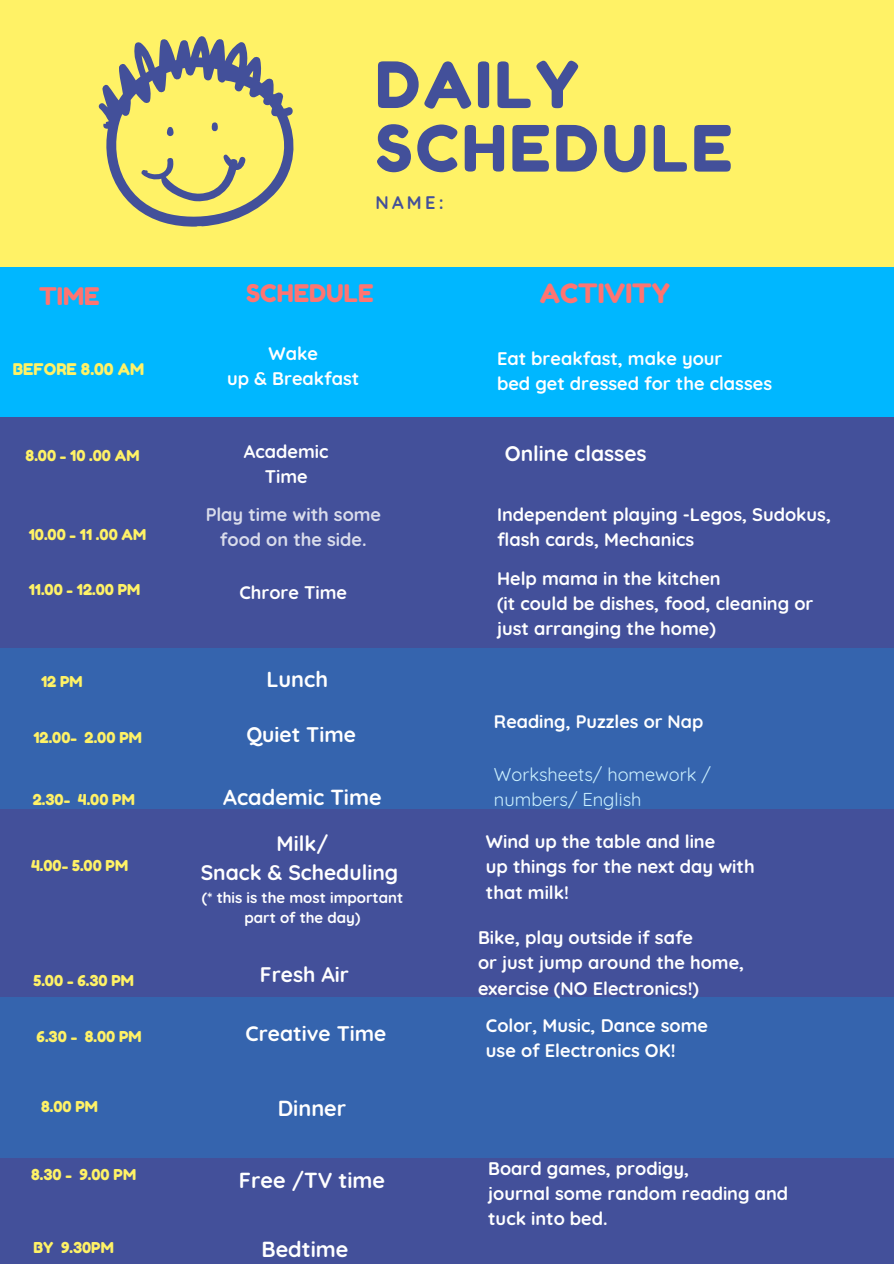
<style>
.page{position:relative;width:894px;height:1264px;background:#fff}
.page>*{position:absolute;margin:0;border:0;box-sizing:border-box;transform-origin:0 0}
.t1{font:63.6px/63.4px "Fredoka One";letter-spacing:.05em;color:#43509a}
.t2{font:26.55px "Fredoka One";color:#ff7471}
.t3{font:24.3px "Fredoka One";color:#ff7471}
.t4{font:700 21.75px "Quicksand";color:#fff}
.t5{font:700 21px "Quicksand";color:#fff}
.t6{font:700 18.15px/25.2px "Quicksand";color:#fff}
.t7{font:18.15px "Quicksand";color:#fff}
.t8{font:700 18.15px "Quicksand";color:#43509a}
.t9{font:700 18px "Quicksand";color:#fff}
.t10{font:16.05px "Fredoka One";color:#fff266}
.t11{font:15px "Fredoka One";color:#fff266}
.t12{font:700 15px/20.2px "Quicksand";color:#fff;text-align:center}
</style>
<div class="page">
<div style="left:0;top:0;width:893px;height:1263px;background:#fff266"></div>
<div style="left:0;top:267px;width:893px;height:150px;background:#00b7ff"></div>
<div style="left:0;top:417px;width:893px;height:846px;background:#43509a"></div>
<div style="left:0;top:648px;width:893px;height:160px;background:#3564ae"></div>
<div style="left:0;top:997px;width:893px;height:160px;background:#3564ae"></div>
<svg style="left:98px;top:36px;width:196px;height:191px"></svg>
<p class="t3" style="left:39px;top:281px;width:62px">TIME</p>
<p class="t10" style="left:13px;top:360px;width:133px">BEFORE 8.00 AM</p>
<p class="t1" style="left:375px;top:53px;width:358px">DAILY<br>SCHEDULE</p>
<p class="t8" style="left:375px;top:191px;width:70px">NAME:</p>
<p class="t3" style="left:246px;top:278px;width:129px">SCHEDULE</p>
<p class="t6" style="left:268px;top:340px;width:51px">Wake</p>
<p class="t6" style="left:227px;top:366px;width:134px">up &amp; Breakfast</p>
<p class="t2" style="left:539px;top:277px;width:132px">ACTIVITY</p>
<p class="t6" style="left:497px;top:345px;width:227px">Eat breakfast, make your</p>
<p class="t6" style="left:497px;top:371px;width:276px">bed get dressed for the classes</p>
<p class="t11" style="left:26px;top:446px;width:115px">8.00 - 10 .00 AM</p>
<p class="t6" style="left:244px;top:438px;width:86px">Academic</p>
<p class="t6" style="left:264px;top:464px;width:44px">Time</p>
<p class="t5" style="left:504px;top:439px;width:143px">Online classes</p>
<p class="t11" style="left:29px;top:525px;width:119px">10.00 - 11 .00 AM</p>
<p class="t11" style="left:29px;top:580px;width:113px">11.00 - 12.00 PM</p>
<p class="t6" style="left:205px;top:501px;width:177px;text-align:center">Play time with some food on the side.</p>
<p class="t6" style="left:497px;top:501px;width:335px">Independent playing -Legos, Sudokus, flash cards, Mechanics</p>
<p class="t6" style="left:239px;top:579px;width:109px">Chrore Time</p>
<p class="t6" style="left:497px;top:565px;width:225px">Help mama in the kitchen</p>
<p class="t6" style="left:497px;top:590px;width:318px">(it could be dishes, food, cleaning or just arranging the home)</p>
<p class="t11" style="left:41px;top:672px;width:43px">12 PM</p>
<p class="t4" style="left:266px;top:665px;width:63px">Lunch</p>
<p class="t11" style="left:33px;top:728px;width:110px">12.00- 2.00 PM</p>
<p class="t5" style="left:246px;top:721px;width:111px">Quiet Time</p>
<p class="t11" style="left:33px;top:790px;width:104px">2.30- 4.00 PM</p>
<p class="t4" style="left:223px;top:783px;width:160px">Academic Time</p>
<p class="t11" style="left:31px;top:856px;width:99px">4.00- 5.00 PM</p>
<p class="t11" style="left:33px;top:971px;width:102px">5.00 - 6.30 PM</p>
<p class="t5" style="left:276px;top:829px;width:53px">Milk/</p>
<p class="t5" style="left:201px;top:859px;width:199px">Snack &amp; Scheduling</p>
<p class="t12" style="left:202px;top:886px;width:203px">(* this is the most important part of the day)</p>
<p class="t5" style="left:260px;top:961px;width:90px">Fresh Air</p>
<p class="t9" style="left:494px;top:710px;width:211px">Reading, Puzzles or Nap</p>
<p class="t7" style="left:494px;top:762px;width:218px">Worksheets/ homework /</p>
<p class="t7" style="left:494px;top:787px;width:149px">numbers/ English</p>
<p class="t6" style="left:486px;top:828px;width:231px">Wind up the table and line</p>
<p class="t6" style="left:486px;top:854px;width:270px">up things for the next day with that milk!</p>
<p class="t6" style="left:478px;top:924px;width:216px">Bike, play outside if safe</p>
<p class="t6" style="left:478px;top:949px;width:268px">or just jump around the home, exercise (NO Electronics!)</p>
<p class="t11" style="left:37px;top:1026px;width:106px">6.30 - 8.00 PM</p>
<p class="t5" style="left:245px;top:1019px;width:142px">Creative Time</p>
<p class="t6" style="left:486px;top:1012px;width:223px">Color, Music, Dance some</p>
<p class="t6" style="left:486px;top:1037px;width:191px">use of Electronics OK!</p>
<p class="t11" style="left:41px;top:1097px;width:58px">8.00 PM</p>
<p class="t4" style="left:278px;top:1094px;width:70px">Dinner</p>
<p class="t11" style="left:31px;top:1165px;width:106px">8.30 - 9.00 PM</p>
<p class="t11" style="left:33px;top:1238px;width:82px">BY 9.30PM</p>
<p class="t4" style="left:239px;top:1165px;width:148px">Free /TV time</p>
<p class="t6" style="left:488px;top:1155px;width:202px">Board games, prodigy,</p>
<p class="t6" style="left:488px;top:1180px;width:301px">journal some random reading and tuck into bed.</p>
<p class="t4" style="left:261px;top:1235px;width:88px">Bedtime</p>
</div>
